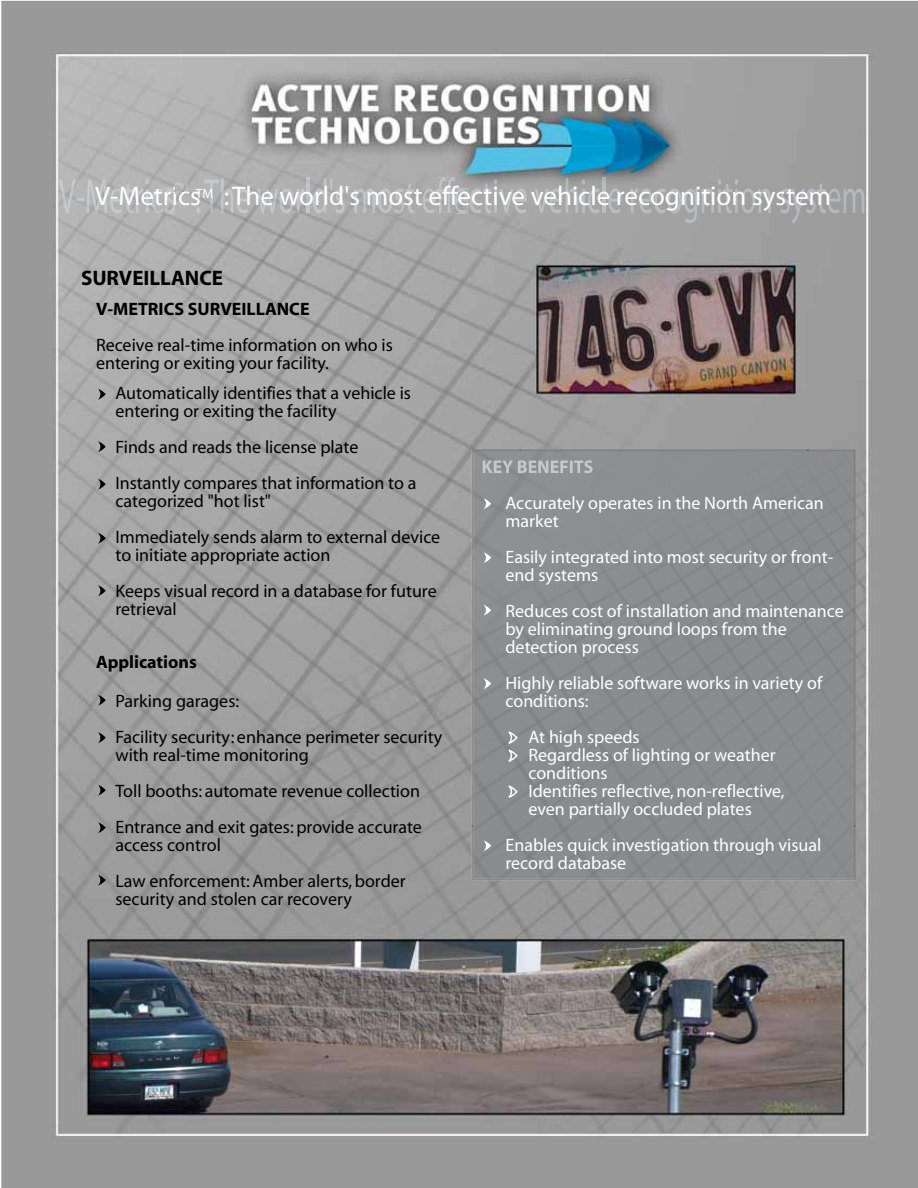
<style>
.page{position:relative;width:918px;height:1188px;background:#fff}
.page>*{position:absolute;margin:0;border:0;box-sizing:border-box;transform-origin:0 0}
.t1{font:27px "Myriad";color:#fff}
.t2{font:700 21px "Myriad";color:#000}
.t3{font:18px/36px "Myriad";color:#000}
.t4{font:18px/18px "Myriad";color:#fff}
.t5{font:700 18px "Myriad";color:#000}
.t6{font:13.5px "Myriad";color:#fff}
</style>
<div class="page">
<img style="left:1px;top:1px;width:917px;height:1187px">
<img style="left:59px;top:180px;width:17px;height:33px">
<svg style="left:77px;top:198px;width:7px;height:3px"></svg>
<img style="left:87px;top:180px;width:20px;height:33px">
<img style="left:110px;top:188px;width:13px;height:25px">
<img style="left:124px;top:183px;width:9px;height:30px">
<img style="left:136px;top:188px;width:7px;height:25px">
<img style="left:145px;top:179px;width:1px;height:34px">
<img style="left:146px;top:179px;width:3px;height:34px">
<img style="left:152px;top:188px;width:11px;height:25px">
<img style="left:165px;top:188px;width:10px;height:25px">
<img style="left:196px;top:190px;width:4px;height:23px">
<img style="left:204px;top:180px;width:15px;height:33px">
<img style="left:221px;top:178px;width:12px;height:35px">
<img style="left:236px;top:188px;width:13px;height:25px">
<img style="left:257px;top:188px;width:22px;height:25px">
<img style="left:279px;top:188px;width:15px;height:25px">
<img style="left:297px;top:188px;width:7px;height:25px">
<img style="left:307px;top:178px;width:2px;height:35px">
<img style="left:313px;top:178px;width:13px;height:35px">
<svg style="left:330px;top:179px;width:3px;height:12px"></svg>
<img style="left:335px;top:188px;width:10px;height:25px">
<img style="left:354px;top:188px;width:21px;height:25px">
<img style="left:378px;top:188px;width:14px;height:25px">
<img style="left:395px;top:188px;width:9px;height:25px">
<img style="left:406px;top:183px;width:8px;height:30px">
<img style="left:423px;top:188px;width:12px;height:25px">
<img style="left:437px;top:177px;width:9px;height:36px">
<img style="left:446px;top:177px;width:9px;height:36px">
<img style="left:456px;top:188px;width:11px;height:25px">
<svg style="left:455px;top:188px;width:1px;height:25px"></svg>
<img style="left:470px;top:188px;width:11px;height:25px">
<img style="left:483px;top:183px;width:8px;height:30px">
<img style="left:494px;top:179px;width:3px;height:34px">
<img style="left:500px;top:188px;width:14px;height:25px">
<img style="left:514px;top:188px;width:13px;height:25px">
<img style="left:535px;top:188px;width:15px;height:25px">
<img style="left:535px;top:189px;width:13px;height:24px">
<img style="left:550px;top:188px;width:12px;height:25px">
<img style="left:566px;top:178px;width:12px;height:35px">
<img style="left:582px;top:179px;width:3px;height:34px">
<img style="left:588px;top:188px;width:12px;height:25px">
<img style="left:603px;top:178px;width:2px;height:35px">
<img style="left:608px;top:188px;width:1px;height:25px">
<img style="left:609px;top:188px;width:12px;height:25px">
<img style="left:631px;top:188px;width:8px;height:25px">
<img style="left:639px;top:188px;width:13px;height:25px">
<img style="left:654px;top:188px;width:12px;height:25px">
<img style="left:668px;top:188px;width:14px;height:25px">
<img style="left:684px;top:188px;width:13px;height:35px">
<img style="left:702px;top:188px;width:12px;height:25px">
<img style="left:718px;top:179px;width:3px;height:34px">
<img style="left:724px;top:183px;width:8px;height:30px">
<img style="left:735px;top:179px;width:3px;height:34px">
<img style="left:741px;top:188px;width:14px;height:25px">
<img style="left:758px;top:188px;width:13px;height:25px">
<img style="left:780px;top:188px;width:10px;height:25px">
<img style="left:791px;top:189px;width:14px;height:35px">
<img style="left:806px;top:188px;width:10px;height:25px">
<img style="left:817px;top:183px;width:9px;height:30px">
<img style="left:828px;top:188px;width:12px;height:25px">
<img style="left:844px;top:188px;width:20px;height:25px">
<svg style="left:173px;top:184px;width:15px;height:21px"></svg>
<svg style="left:98px;top:389px;width:8px;height:11px"></svg>
<svg style="left:98px;top:441px;width:8px;height:11px"></svg>
<svg style="left:98px;top:479px;width:8px;height:11px"></svg>
<svg style="left:98px;top:533px;width:8px;height:11px"></svg>
<svg style="left:98px;top:585px;width:8px;height:11px"></svg>
<svg style="left:98px;top:695px;width:8px;height:11px"></svg>
<svg style="left:98px;top:732px;width:8px;height:11px"></svg>
<svg style="left:98px;top:785px;width:8px;height:11px"></svg>
<svg style="left:98px;top:822px;width:8px;height:11px"></svg>
<svg style="left:98px;top:875px;width:8px;height:11px"></svg>
<div style="left:521px;top:504px;width:285px;height:322px;background:#8a8c8e"></div>
<img style="left:472px;top:827px;width:384px;height:53px">
<img style="left:809px;top:449px;width:47px;height:378px">
<img style="left:472px;top:826px;width:383px;height:53px">
<img style="left:472px;top:450px;width:49px;height:376px">
<div style="left:807px;top:450px;width:48px;height:376px;background:#8a8c8e"></div>
<div style="left:520px;top:450px;width:288px;height:54px;background:#8c8d91"></div>
<svg style="left:483px;top:498px;width:8px;height:11px"></svg>
<svg style="left:483px;top:552px;width:8px;height:11px"></svg>
<svg style="left:483px;top:605px;width:8px;height:11px"></svg>
<svg style="left:483px;top:678px;width:8px;height:11px"></svg>
<svg style="left:483px;top:840px;width:8px;height:11px"></svg>
<svg style="left:508px;top:731px;width:10px;height:31px"></svg>
<svg style="left:508px;top:785px;width:10px;height:13px"></svg>
<h1 class="t1" style="left:95px;top:186px;width:737px">V-Metrics :The world's most effective vehicle recognition system</h1>
<p class="t6" style="left:196px;top:188px;width:19px">TM</p>
<p class="t2" style="left:81px;top:270px;width:144px">SURVEILLANCE</p>
<p class="t5" style="left:96px;top:302px;width:215px">V-METRICS SURVEILLANCE</p>
<p class="t3" style="left:96px;top:337px;width:298px;line-height:18px">Receive real-time information on who is entering or exiting your facility.</p>
<p class="t3" style="left:115px;top:385px;width:297px;line-height:18px">Automatically identifies that a vehicle is entering or exiting the facility</p>
<p class="t3" style="left:115px;top:430px;width:303px">Finds and reads the license plate<br>Instantly compares that information to a</p>
<p class="t3" style="left:115px;top:484px;width:326px">categorized "hot list"<br>Immediately sends alarm to external device</p>
<p class="t3" style="left:115px;top:538px;width:323px">to initiate appropriate action<br>Keeps visual record in a database for future</p>
<p class="t3" style="left:116px;top:592px;width:63px">retrieval</p>
<p class="t5" style="left:96px;top:655px;width:102px">Applications</p>
<p class="t3" style="left:115px;top:684px;width:328px">Parking garages:<br>Facility security: enhance perimeter security</p>
<p class="t3" style="left:115px;top:738px;width:308px">with real-time monitoring<br>Toll booths: automate revenue collection<br>Entrance and exit gates: provide accurate</p>
<p class="t3" style="left:115px;top:828px;width:292px">access control<br>Law enforcement: Amber alerts, border</p>
<p class="t3" style="left:116px;top:882px;width:238px">security and stolen car recovery</p>
<p class="t4" style="left:506px;top:495px;width:320px">Accurately operates in the North American market</p>
<p class="t4" style="left:506px;top:549px;width:329px">Easily integrated into most security or front&shy;end systems</p>
<p class="t4" style="left:506px;top:603px;width:340px">Reduces cost of installation and maintenance by eliminating ground loops from the detection process</p>
<p class="t4" style="left:506px;top:675px;width:318px">Highly reliable software works in variety of conditions:</p>
<p class="t4" style="left:528px;top:729px;width:258px">At high speeds<br>Regardless of lighting or weather conditions<br>Identifies reflective, non-reflective, even partially occluded plates</p>
<p class="t4" style="left:506px;top:837px;width:317px">Enables quick investigation through visual record database</p>
</div>
